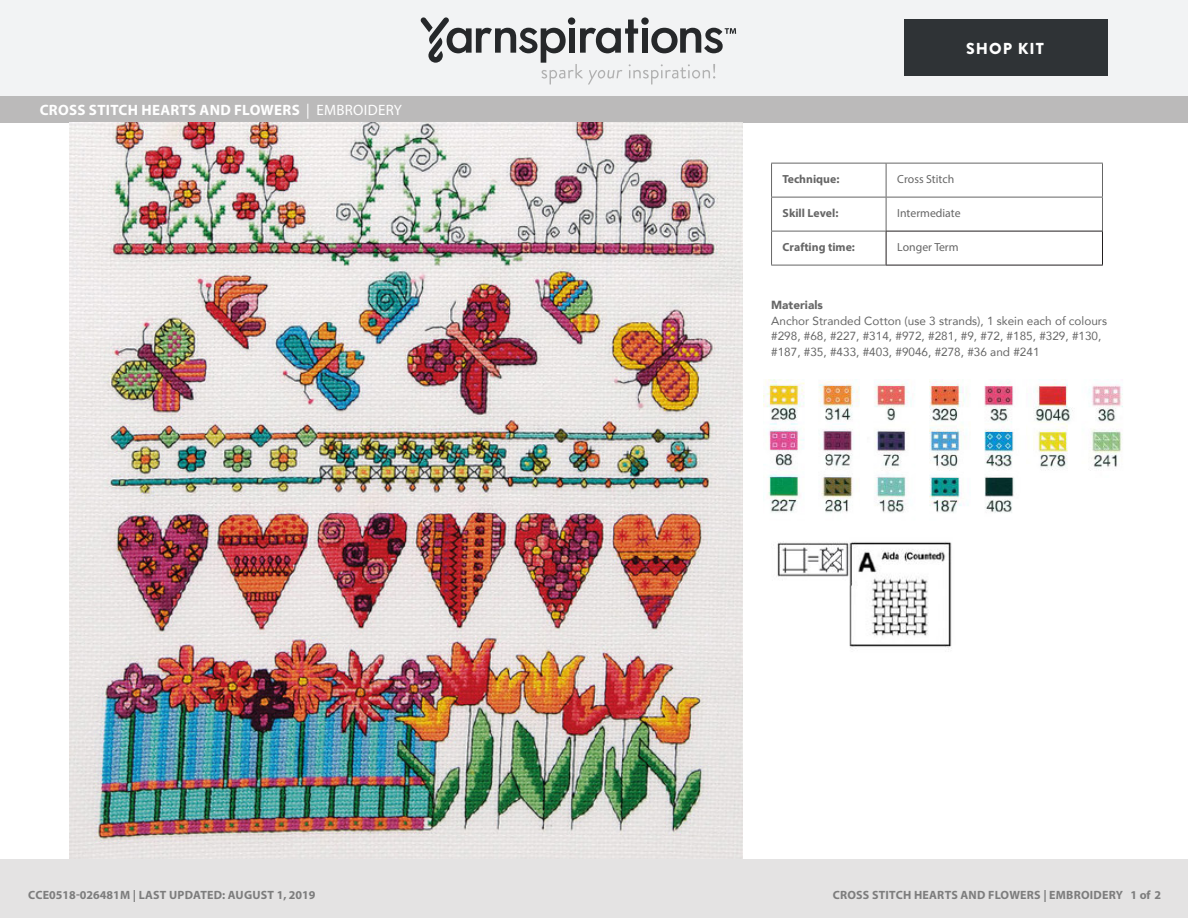
<style>
.page{position:relative;width:1188px;height:918px;background:#fff}
.page>*{position:absolute;margin:0;border:0;box-sizing:border-box;transform-origin:0 0}
.t1{font:900 15.9px "Brandon Grotesque";letter-spacing:.065em;color:#fff}
.Head{font:700 15px "Myriad Pro";letter-spacing:.02em;color:#fff}
.t2{font:700 12px "Myriad Pro";letter-spacing:.02em;color:#7d7d7d}
.t3{font:11.7px/15.8px "Avenir";color:#666}
.t4{font:700 11.7px "Myriad Pro";color:#666}
.t5{font:11.7px "Myriad Pro";color:#666}
.s1{font-weight:400}
.s2{font-weight:900}
</style>
<div class="page">
<div style="left:0;top:0;width:1188px;height:98px;background:#f2f3f4"></div>
<svg style="left:421px;top:17px;width:315px;height:68px"></svg>
<div style="left:904px;top:19px;width:203px;height:57px;background:#2f3336"></div>
<div style="left:0;top:96px;width:1188px;height:27px;background:#bbbaba"></div>
<img style="left:69px;top:123px;width:674px;height:737px">
<hr style="left:771px;top:163px;width:115px;height:1px;background:#666">
<hr style="left:771px;top:163px;width:1px;height:34px;background:#666">
<hr style="left:886px;top:163px;width:217px;height:1px;background:#666">
<hr style="left:886px;top:163px;width:1px;height:34px;background:#666">
<hr style="left:1102px;top:163px;width:1px;height:34px;background:#666">
<hr style="left:771px;top:197px;width:115px;height:1px;background:#666">
<hr style="left:771px;top:197px;width:1px;height:34px;background:#666">
<hr style="left:886px;top:197px;width:217px;height:1px;background:#666">
<hr style="left:886px;top:197px;width:1px;height:34px;background:#666">
<hr style="left:1102px;top:197px;width:1px;height:34px;background:#666">
<hr style="left:771px;top:231px;width:115px;height:1px;background:#666">
<hr style="left:771px;top:231px;width:1px;height:34px;background:#666">
<hr style="left:771px;top:265px;width:115px;height:1px;background:#666">
<hr style="left:886px;top:231px;width:217px;height:1px;background:#231f20">
<hr style="left:886px;top:231px;width:1px;height:34px;background:#231f20">
<hr style="left:1102px;top:231px;width:1px;height:34px;background:#231f20">
<hr style="left:886px;top:265px;width:217px;height:1px;background:#231f20">
<img style="left:763px;top:380px;width:360px;height:133px">
<img style="left:776px;top:541px;width:176px;height:107px">
<div style="left:0;top:860px;width:1188px;height:58px;background:#e4e3e3"></div>
<p class="Head" style="left:40px;top:100px;width:364px">CROSS STITCH HEARTS AND FLOWERS <span class="s1">| EMBROIDERY</span></p>
<p class="t1" style="left:966px;top:37px;width:79px">SHOP KIT</p>
<p class="t4" style="left:783px;top:171px;width:58px">Technique:</p>
<p class="t5" style="left:897px;top:172px;width:59px">Cross Stitch</p>
<p class="t4" style="left:783px;top:205px;width:57px">Skill Level:</p>
<p class="t5" style="left:897px;top:206px;width:65px">Intermediate</p>
<p class="t4" style="left:783px;top:239px;width:74px">Crafting time:</p>
<p class="t5" style="left:897px;top:240px;width:63px">Longer Term</p>
<p class="t3" style="left:771px;top:297px;width:337px"><span class="s2">Materials<br></span>Anchor Stranded Cotton (use 3 strands), 1 skein each of colours #298, #68, #227, #314, #972, #281, #9, #72, #185, #329, #130, #187, #35, #433, #403, #9046, #278, #36 and #241</p>
<p class="t2" style="left:28px;top:887px;width:289px">CCE0518-026481M | LAST UPDATED: AUGUST 1, 2019</p>
<p class="t2" style="left:833px;top:887px;width:330px">CROSS STITCH HEARTS AND FLOWERS | EMBROIDERY 1 of 2</p>
</div>
